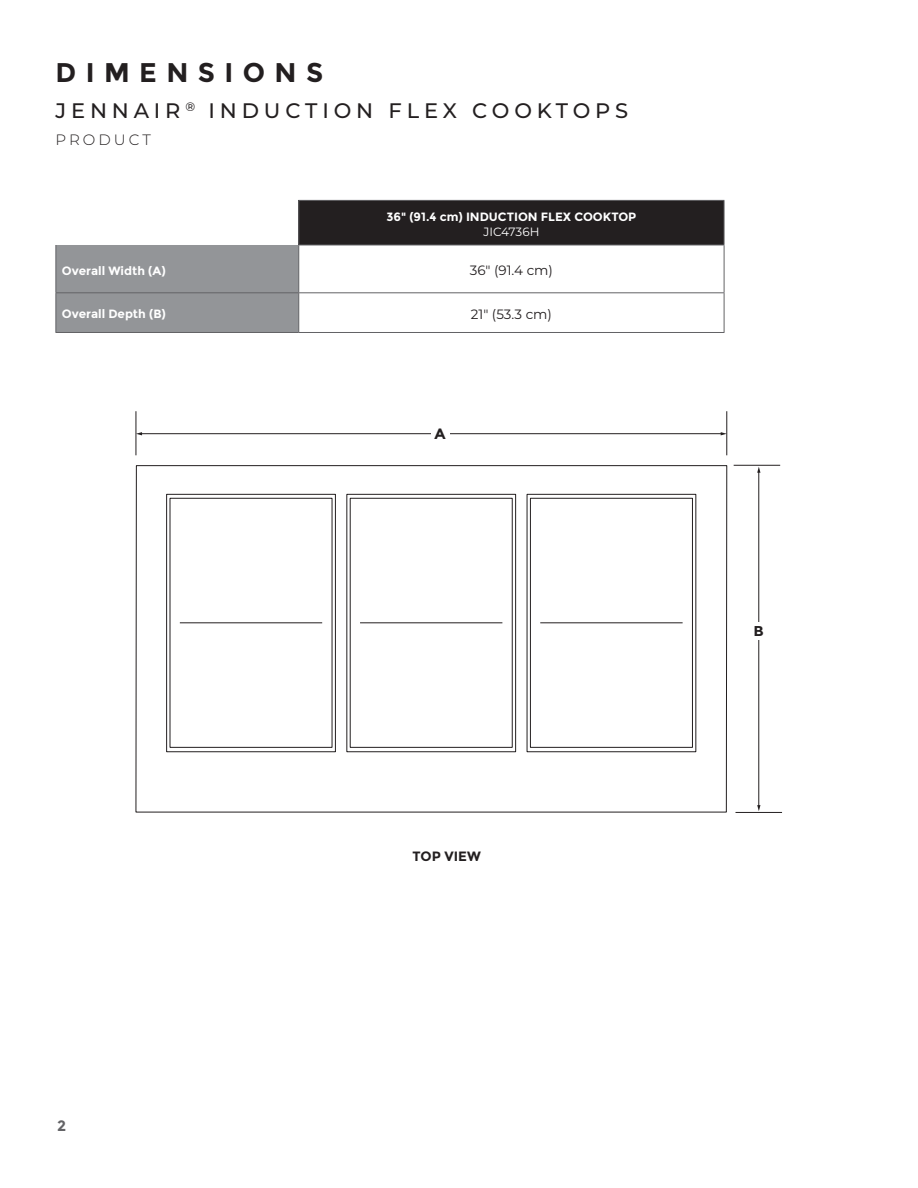
<style>
.page{position:relative;width:918px;height:1188px;background:#fff}
.page>*{position:absolute;margin:0;border:0;box-sizing:border-box;transform-origin:0 0}
.t1{font:700 27px "Montserrat";letter-spacing:.35em;color:#231f20}
.t2{font:500 21px "Montserrat";letter-spacing:.23em;color:#231f20}
.t3{font:300 15px "Montserrat";letter-spacing:.2em;color:#231f20}
.t4{font:700 15px "Montserrat";color:#636366}
.t5{font:700 15px "Montserrat";color:#231f20}
.t6{font:700 14.25px "Montserrat";color:#231f20;scale:1.05 1}
.t7{font:13.5px "Montserrat";color:#231f20}
.t8{font:700 13.5px "Montserrat";color:#231f20}
.t9{font:700 12px "Montserrat";color:#fff}
.t10{font:12px "Montserrat";color:#fff}
</style>
<div class="page">
<div style="left:299px;top:200px;width:425px;height:45px;background:#231f20"></div>
<div style="left:57px;top:245px;width:241px;height:87px;background:#939598"></div>
<hr style="left:56px;top:245px;width:1px;height:47px;background:#636366">
<hr style="left:298px;top:245px;width:1px;height:47px;background:#636366">
<hr style="left:724px;top:245px;width:1px;height:47px;background:#636366">
<hr style="left:56px;top:292px;width:243px;height:1px;background:#636366">
<hr style="left:56px;top:293px;width:1px;height:39px;background:#636366">
<hr style="left:299px;top:292px;width:425px;height:1px;background:#636366">
<hr style="left:298px;top:293px;width:1px;height:39px;background:#636366">
<hr style="left:724px;top:293px;width:1px;height:39px;background:#636366">
<hr style="left:56px;top:332px;width:243px;height:1px;background:#636366">
<hr style="left:299px;top:332px;width:425px;height:1px;background:#636366">
<hr style="left:298px;top:200px;width:426px;height:1px;background:#636366">
<hr style="left:298px;top:201px;width:1px;height:44px;background:#636366">
<hr style="left:724px;top:201px;width:1px;height:44px;background:#636366">
<hr style="left:298px;top:245px;width:426px;height:1px;background:#636366">
<svg style="left:135px;top:465px;width:593px;height:348px"></svg>
<svg style="left:516px;top:494px;width:181px;height:258px"></svg>
<svg style="left:169px;top:494px;width:347px;height:258px"></svg>
<hr style="left:180px;top:622px;width:142px;height:1px;background:#231f20">
<div style="left:166px;top:494px;width:170px;height:258px;border:1px solid #231f20"></div>
<hr style="left:136px;top:411px;width:1px;height:44px;background:#231f20">
<hr style="left:726px;top:411px;width:1px;height:44px;background:#231f20">
<hr style="left:141px;top:433px;width:581px;height:1px;background:#231f20">
<svg style="left:721px;top:432px;width:6px;height:3px"></svg>
<svg style="left:136px;top:432px;width:6px;height:3px"></svg>
<div style="left:431px;top:424px;width:19px;height:19px;background:#fff"></div>
<hr style="left:734px;top:465px;width:46px;height:1px;background:#231f20">
<hr style="left:736px;top:812px;width:46px;height:1px;background:#231f20">
<hr style="left:758px;top:472px;width:1px;height:334px;background:#231f20">
<svg style="left:757px;top:467px;width:3px;height:6px"></svg>
<svg style="left:757px;top:805px;width:3px;height:6px"></svg>
<div style="left:751px;top:622px;width:18px;height:18px;background:#fff"></div>
<h1 class="t1" style="left:56px;top:61px;width:269px">DIMENSIONS</h1>
<h2 class="t2" style="left:56px;top:103px;width:574px">JENNAIR <sup>®</sup> INDUCTION FLEX COOKTOPS</h2>
<p class="t3" style="left:56px;top:134px;width:97px">PRODUCT</p>
<p class="t9" style="left:386px;top:212px;width:252px">36" (91.4 cm) INDUCTION FLEX COOKTOP</p>
<p class="t10" style="left:483px;top:226px;width:58px">JIC4736H</p>
<p class="t9" style="left:62px;top:265px;width:106px">Overall Width (A)</p>
<p class="t7" style="left:470px;top:264px;width:85px">36" (91.4 cm)</p>
<p class="t9" style="left:62px;top:309px;width:105px">Overall Depth (B)</p>
<p class="t7" style="left:471px;top:308px;width:83px">21" (53.3 cm)</p>
<p class="t5" style="left:435px;top:428px;width:13px">A</p>
<p class="t4" style="left:57px;top:1119px;width:11px">2</p>
<p class="t8" style="left:413px;top:850px;width:70px">TOP VIEW</p>
<p class="t6" style="left:753px;top:625px;width:11px">B</p>
</div>
